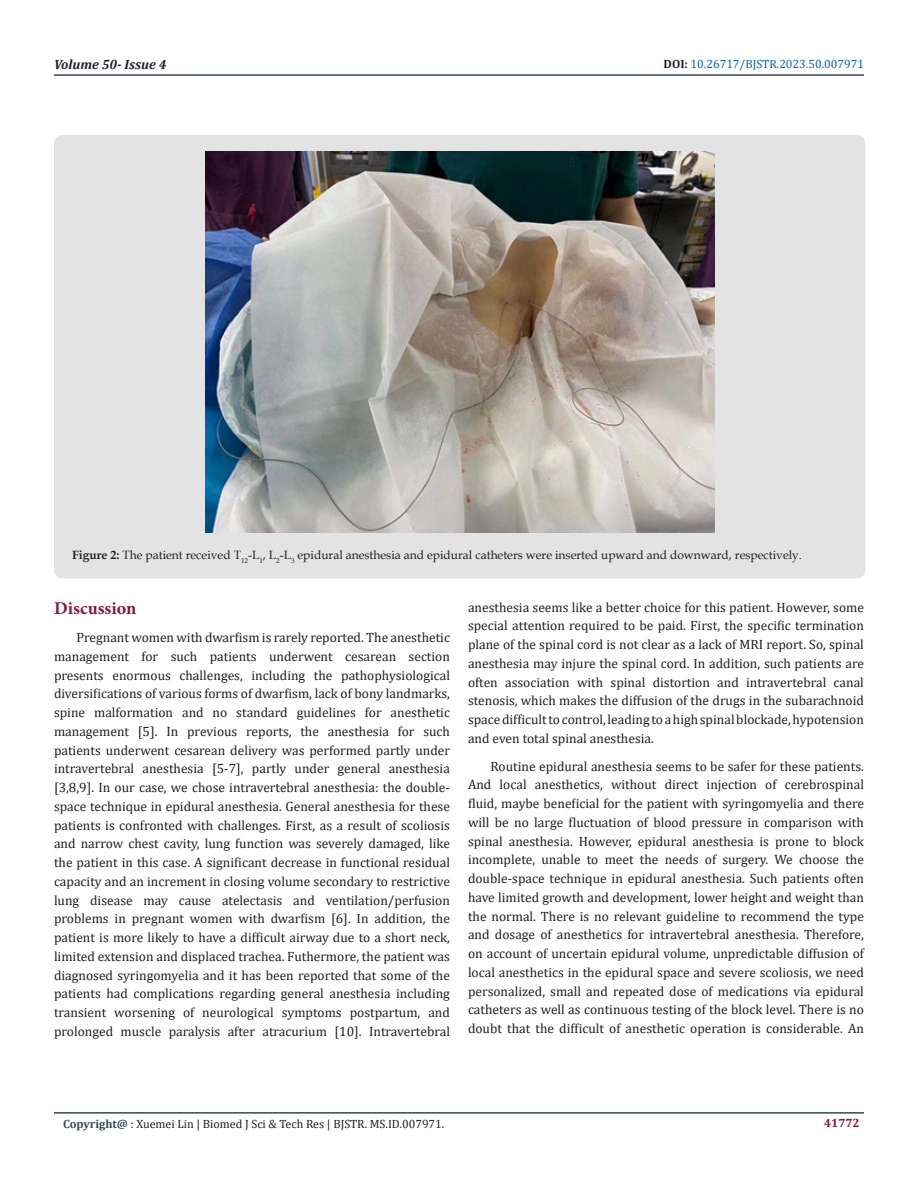
<style>
.page{position:relative;width:918px;height:1188px;background:#fff}
.page>*{position:absolute;margin:0;border:0;box-sizing:border-box;transform-origin:0 0}
.List_Paragraph{font:700 18px "Minion Pro";color:#8f133a}
.t1{font:13.5px/18.8px "Cambria";color:#231f20;text-align:justify}
.t2{font:italic 700 13.5px "Cambria";color:#231f20}
.t3{font:12px "Book Antiqua";color:#231f20}
.t4{font:12px "Cambria";color:#231f20}
.t5{font:12px "Cambria";color:#0563c1}
.t6{font:700 12px "Cambria";color:#8f133a}
.s1{font-weight:700;color:#231f20}
.s2{font-weight:700}
.s3{font-weight:700;color:#34495e}
</style>
<div class="page">
<hr style="left:54px;top:1112px;width:810px;height:2px;background:#34495e">
<hr style="left:54px;top:74px;width:810px;height:2px;background:#34495e">
<div style="left:54px;top:135px;width:811px;height:444px;background:#e3e3e3;border-radius:9px"></div>
<img style="left:206px;top:152px;width:509px;height:380px">
<p class="t2" style="left:54px;top:55px;width:114px">Volume 50- Issue 4</p>
<p class="t5" style="left:664px;top:57px;width:202px"><span class="s1">DOI:</span> 10.26717/BJSTR.2023.50.007971</p>
<p class="t3" style="left:72px;top:547px;width:731px"><span class="s2">Figure 2:</span> The patient received T<sub>12</sub>-L<sub>1</sub>, L<sub>2</sub>-L<sub>3</sub> epidural anesthesia and epidural catheters were inserted upward and downward, respectively.</p>
<p class="List_Paragraph" style="left:54px;top:596px;width:84px">Discussion</p>
<p class="t1" style="left:54px;top:628px;width:398px;text-indent:22px">Pregnant women with dwarfism is rarely reported. The anesthetic management for such patients underwent cesarean section presents enormous challenges, including the pathophysiological diversifications of various forms of dwarfism, lack of bony landmarks, spine malformation and no standard guidelines for anesthetic management [5]. In previous reports, the anesthesia for such patients underwent cesarean delivery was performed partly under intravertebral anesthesia [5-7], partly under general anesthesia [3,8,9]. In our case, we chose intravertebral anesthesia: the double&shy;space technique in epidural anesthesia. General anesthesia for these patients is confronted with challenges. First, as a result of scoliosis and narrow chest cavity, lung function was severely damaged, like the patient in this case. A significant decrease in functional residual capacity and an increment in closing volume secondary to restrictive lung disease may cause atelectasis and ventilation/perfusion problems in pregnant women with dwarfism [6]. In addition, the patient is more likely to have a difficult airway due to a short neck, limited extension and displaced trachea. Futhermore, the patient was diagnosed syringomyelia and it has been reported that some of the patients had complications regarding general anesthesia including transient worsening of neurological symptoms postpartum, and prolonged muscle paralysis after atracurium [10]. Intravertebral</p>
<p class="t1" style="left:468px;top:598px;width:398px">anesthesia seems like a better choice for this patient. However, some special attention required to be paid. First, the specific termination plane of the spinal cord is not clear as a lack of MRI report. So, spinal anesthesia may injure the spinal cord. In addition, such patients are often association with spinal distortion and intravertebral canal stenosis, which makes the diffusion of the drugs in the subarachnoid space difficult to control, leading to a high spinal blockade, hypotension and even total spinal anesthesia.</p>
<p class="t1" style="left:468px;top:757px;width:398px;text-indent:22px">Routine epidural anesthesia seems to be safer for these patients.<br>And local anesthetics, without direct injection of cerebrospinal fluid, maybe beneficial for the patient with syringomyelia and there will be no large fluctuation of blood pressure in comparison with spinal anesthesia. However, epidural anesthesia is prone to block incomplete, unable to meet the needs of surgery. We choose the double-space technique in epidural anesthesia. Such patients often have limited growth and development, lower height and weight than the normal. There is no relevant guideline to recommend the type and dosage of anesthetics for intravertebral anesthesia. Therefore, on account of uncertain epidural volume, unpredictable diffusion of local anesthetics in the epidural space and severe scoliosis, we need personalized, small and repeated dose of medications via epidural catheters as well as continuous testing of the block level. There is no doubt that the difficult of anesthetic operation is considerable. An</p>
<p class="t4" style="left:63px;top:1117px;width:383px"><span class="s3">Copyright@</span> : Xuemei Lin | Biomed J Sci &amp; Tech Res | BJSTR. MS.ID.007971.</p>
<p class="t6" style="left:824px;top:1115px;width:37px">41772</p>
</div>
